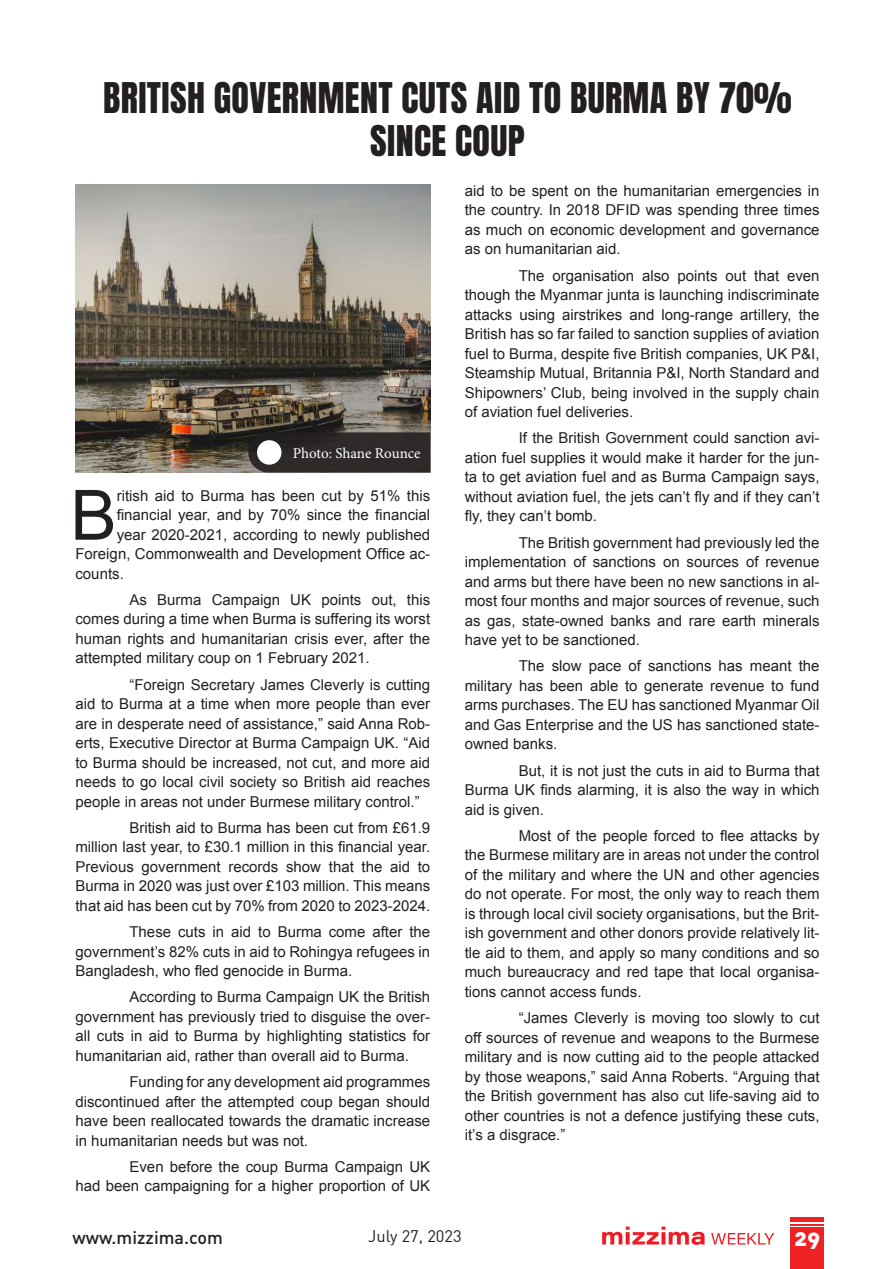
<style>
.page{position:relative;width:891px;height:1269px;background:#fff}
.page>*{position:absolute;margin:0;border:0;box-sizing:border-box;transform-origin:0 0}
.t1{font:69.45px "Arial";color:#231f20}
.t2{font:36px/43.2px "Anton";letter-spacing:.01em;color:#231f20;text-align:center}
.t3{font:22.5px "DIN Black Alternate";color:#fff}
.t4{font:500 18px "DIN";color:#231f20}
.t5{font:16.5px "DIN";color:#231f20}
.t6{font:15px/19.5px "Arial";color:#231f20;text-align:justify}
.t7{font:15px "Minion Pro";letter-spacing:-.005em;color:#fff}
</style>
<div class="page">
<img style="left:602px;top:1226px;width:173px;height:19px">
<hr style="left:791px;top:1217px;width:33px;height:4px;background:#ee2123">
<hr style="left:791px;top:1224px;width:33px;height:2px;background:#ee2123">
<div style="left:791px;top:1228px;width:33px;height:41px;background:#ee2123"></div>
<img style="left:75px;top:185px;width:355px;height:287px">
<svg style="left:248px;top:432px;width:182px;height:40px;background:#2e2a2a"></svg>
<div style="left:257px;top:440px;width:24px;height:25px;background:#fff;border-radius:50%"></div>
<h2 class="t2" style="left:103px;top:79px;width:690px">BRITISH GOVERNMENT CUTS AID TO BURMA BY 70%<br>SINCE COUP</h2>
<p class="t7" style="left:293px;top:443px;width:129px">Photo: Shane Rounce</p>
<h1 class="t1" style="left:70px;top:470px;width:48px">B</h1>
<p class="t6" style="left:117px;top:486px;width:315px">ritish aid to Burma has been cut by 51% this</p>
<p class="t6" style="left:117px;top:505px;width:315px">financial year, and by 70% since the financial</p>
<p class="t6" style="left:117px;top:525px;width:315px">year 2020-2021, according to newly published</p>
<p class="t6" style="left:75px;top:544px;width:356px">Foreign, Commonwealth and Development Office ac-</p>
<p class="t6" style="left:75px;top:564px;width:50px">counts.</p>
<p class="t6" style="left:75px;top:590px;width:356px;text-indent:54px">As Burma Campaign UK points out, this comes during a time when Burma is suffering its worst human rights and humanitarian crisis ever, after the attempted military coup on 1 February 2021.</p>
<p class="t6" style="left:75px;top:675px;width:356px;text-indent:54px">“Foreign Secretary James Cleverly is cutting aid to Burma at a time when more people than ever are in desperate need of assistance,” said Anna Rob&shy;erts, Executive Director at Burma Campaign UK. “Aid to Burma should be increased, not cut, and more aid needs to go local civil society so British aid reaches people in areas not under Burmese military control.”</p>
<p class="t6" style="left:75px;top:818px;width:356px;text-indent:54px">British aid to Burma has been cut from £61.9 million last year, to £30.1 million in this financial year.<br>Previous government records show that the aid to Burma in 2020 was just over £103 million. This means that aid has been cut by 70% from 2020 to 2023-2024.</p>
<p class="t6" style="left:75px;top:922px;width:356px;text-indent:54px">These cuts in aid to Burma come after the government’s 82% cuts in aid to Rohingya refugees in Bangladesh, who fled genocide in Burma.</p>
<p class="t6" style="left:75px;top:988px;width:356px;text-indent:54px">According to Burma Campaign UK the British government has previously tried to disguise the over&shy;all cuts in aid to Burma by highlighting statistics for humanitarian aid, rather than overall aid to Burma.</p>
<p class="t6" style="left:75px;top:1072px;width:356px;text-indent:54px">Funding for any development aid programmes discontinued after the attempted coup began should have been reallocated towards the dramatic increase in humanitarian needs but was not.</p>
<p class="t6" style="left:75px;top:1157px;width:356px;text-align:right">Even before the coup Burma Campaign UK<br>had been campaigning for a higher proportion of UK</p>
<p class="t6" style="left:465px;top:181px;width:356px">aid to be spent on the humanitarian emergencies in the country. In 2018 DFID was spending three times as much on economic development and governance as on humanitarian aid.</p>
<p class="t6" style="left:465px;top:266px;width:356px;text-indent:54px">The organisation also points out that even though the Myanmar junta is launching indiscriminate attacks using airstrikes and long-range artillery, the British has so far failed to sanction supplies of aviation fuel to Burma, despite five British companies, UK P&amp;I, Steamship Mutual, Britannia P&amp;I, North Standard and Shipowners’ Club, being involved in the supply chain of aviation fuel deliveries.</p>
<p class="t6" style="left:465px;top:428px;width:356px;text-indent:54px">If the British Government could sanction avi&shy;ation fuel supplies it would make it harder for the jun&shy;ta to get aviation fuel and as Burma Campaign says, without aviation fuel, the jets can’t fly and if they can’t fly, they can’t bomb.</p>
<p class="t6" style="left:465px;top:533px;width:356px;text-indent:54px">The British government had previously led the implementation of sanctions on sources of revenue and arms but there have been no new sanctions in al&shy;most four months and major sources of revenue, such as gas, state-owned banks and rare earth minerals have yet to be sanctioned.</p>
<p class="t6" style="left:465px;top:656px;width:356px;text-indent:54px">The slow pace of sanctions has meant the military has been able to generate revenue to fund arms purchases. The EU has sanctioned Myanmar Oil and Gas Enterprise and the US has sanctioned state&shy;owned banks.</p>
<p class="t6" style="left:465px;top:761px;width:356px;text-indent:54px">But, it is not just the cuts in aid to Burma that Burma UK finds alarming, it is also the way in which aid is given.</p>
<p class="t6" style="left:465px;top:826px;width:356px;text-indent:54px">Most of the people forced to flee attacks by the Burmese military are in areas not under the control of the military and where the UN and other agencies do not operate. For most, the only way to reach them is through local civil society organisations, but the Brit&shy;ish government and other donors provide relatively lit&shy;tle aid to them, and apply so many conditions and so much bureaucracy and red tape that local organisa&shy;tions cannot access funds.</p>
<p class="t6" style="left:465px;top:1008px;width:356px;text-indent:54px">“James Cleverly is moving too slowly to cut off sources of revenue and weapons to the Burmese military and is now cutting aid to the people attacked by those weapons,” said Anna Roberts. “Arguing that the British government has also cut life-saving aid to other countries is not a defence justifying these cuts, it’s a disgrace.”</p>
<p class="t4" style="left:72px;top:1226px;width:152px">www.mizzima.com</p>
<p class="t5" style="left:368px;top:1226px;width:95px">July 27, 2023</p>
<h3 class="t3" style="left:794px;top:1223px;width:27px">29</h3>
</div>
